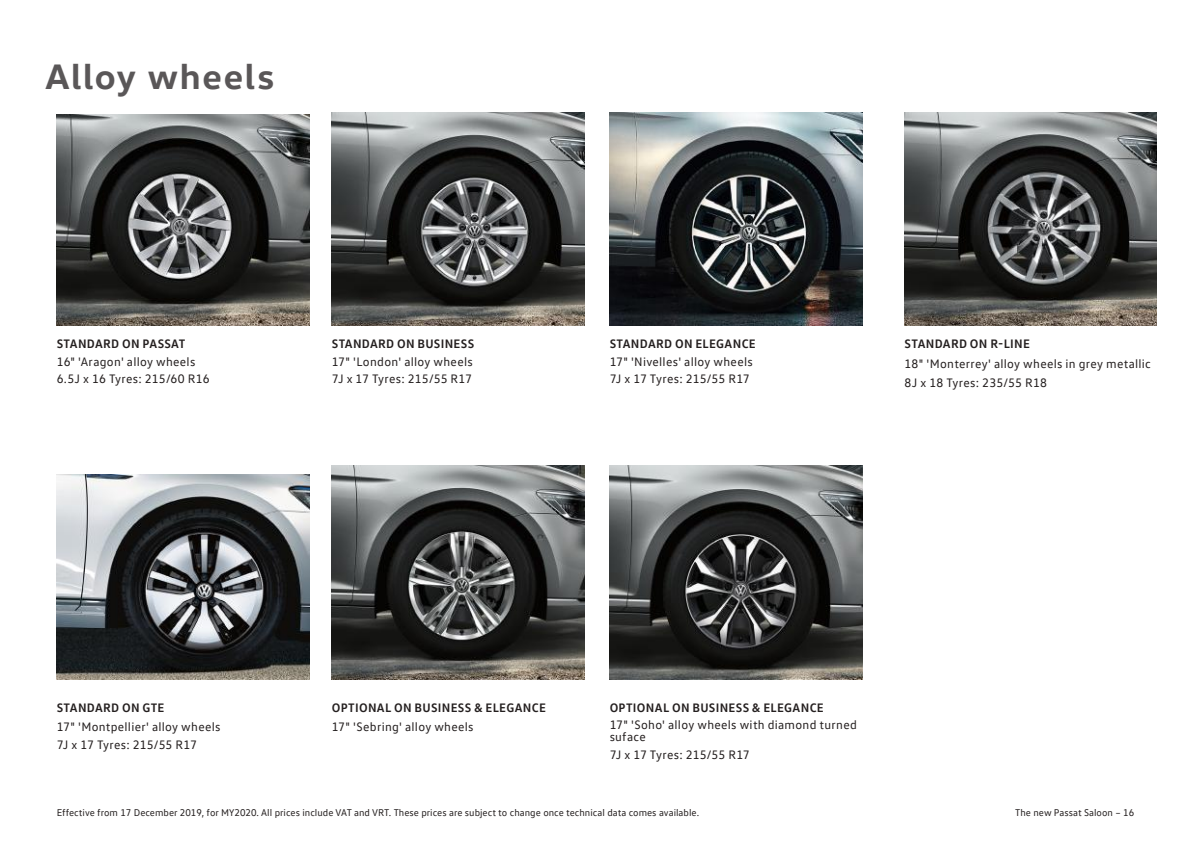
<style>
.page{position:relative;width:1191px;height:842px;background:#fff}
.page>*{position:absolute;margin:0;border:0;box-sizing:border-box;transform-origin:0 0}
.t1{font:700 36px "VW Head";letter-spacing:.045em;color:#5a5758}
.t2{font:12.4px/17.6px "VW Text";letter-spacing:.02em;color:#241f1f}
.t3{font:700 12.4px "VW Text";letter-spacing:.025em;color:#241f1f}
.t4{font:10px "VW Text";color:#241f1f}
</style>
<div class="page">
<img style="left:57px;top:114px;width:252px;height:211px">
<img style="left:332px;top:112px;width:252px;height:213px">
<img style="left:609px;top:465px;width:253px;height:215px">
<img style="left:904px;top:113px;width:253px;height:212px">
<img style="left:332px;top:465px;width:252px;height:215px">
<img style="left:609px;top:112px;width:253px;height:213px">
<img style="left:57px;top:474px;width:252px;height:206px">
<h1 class="t1" style="left:45px;top:53px;width:230px">Alloy wheels</h1>
<p class="t3" style="left:57px;top:336px;width:130px">STANDARD ON PASSAT</p>
<p class="t2" style="left:57px;top:352px;width:154px">16" 'Aragon' alloy wheels<br>6.5J x 16 Tyres: 215/60 R16</p>
<p class="t3" style="left:332px;top:336px;width:144px">STANDARD ON BUSINESS</p>
<p class="t2" style="left:332px;top:352px;width:142px">17" 'London' alloy wheels<br>7J x 17 Tyres: 215/55 R17</p>
<p class="t3" style="left:609px;top:336px;width:148px">STANDARD ON ELEGANCE</p>
<p class="t2" style="left:609px;top:352px;width:145px">17" 'Nivelles' alloy wheels<br>7J x 17 Tyres: 215/55 R17</p>
<p class="t3" style="left:904px;top:336px;width:127px">STANDARD ON R-LINE</p>
<p class="t2" style="left:904px;top:353px;width:248px;line-height:19.6px">18" 'Monterrey' alloy wheels in grey metallic<br>8J x 18 Tyres: 235/55 R18</p>
<p class="t3" style="left:57px;top:699px;width:109px">STANDARD ON GTE</p>
<p class="t2" style="left:57px;top:718px;width:165px">17" 'Montpellier' alloy wheels<br>7J x 17 Tyres: 215/55 R17</p>
<p class="t3" style="left:332px;top:699px;width:216px">OPTIONAL ON BUSINESS &amp; ELEGANCE</p>
<p class="t2" style="left:332px;top:718px;width:143px">17" 'Sebring' alloy wheels</p>
<p class="t3" style="left:609px;top:699px;width:216px">OPTIONAL ON BUSINESS &amp; ELEGANCE</p>
<p class="t2" style="left:609px;top:719px;width:249px;line-height:12px">17" 'Soho' alloy wheels with diamond turned suface</p>
<p class="t2" style="left:609px;top:746px;width:142px">7J x 17 Tyres: 215/55 R17</p>
<p class="t4" style="left:57px;top:807px;width:644px">Effective from 17 December 2019, for MY2020. All prices include VAT and VRT. These prices are subject to change once technical data comes available.</p>
<p class="t4" style="left:1015px;top:807px;width:120px">The new Passat Saloon – 16</p>
</div>
